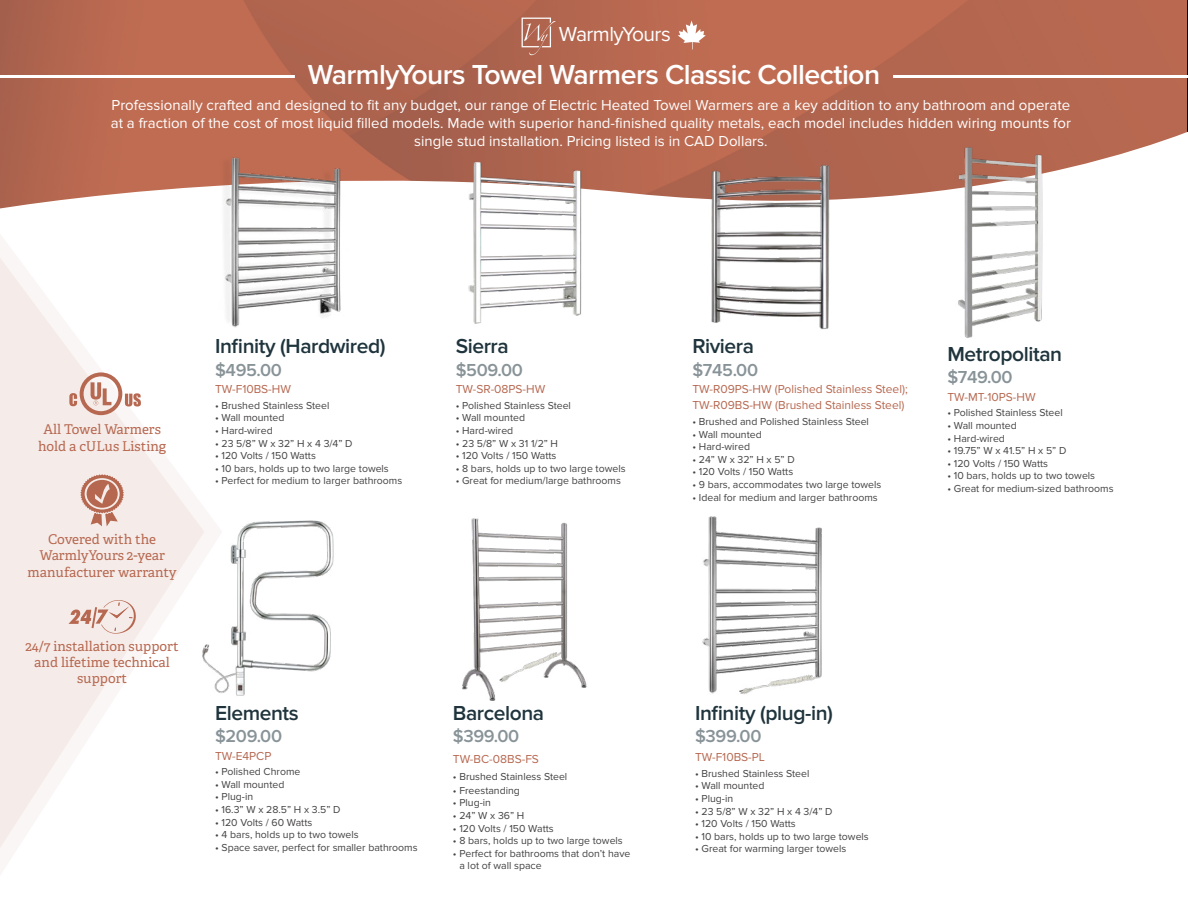
<style>
.page{position:relative;width:1188px;height:918px;background:#fff}
.page>*{position:absolute;margin:0;border:0;box-sizing:border-box;transform-origin:0 0}
.t1{font:600 28.5px "Proxima Nova";letter-spacing:-.02em;color:#fff}
.t2{font:600 21px "Proxima Nova";letter-spacing:-.02em;color:#1f343c}
.t3{font:21px "Proxima Nova";letter-spacing:-.025em;color:#fff}
.t4{font:600 18px "Proxima Nova";letter-spacing:-.02em;color:#889398}
.t5{font:15px/18px "Proxima Nova";color:#fff;text-align:center}
.t6{font:13.5px/16.2px "Adelle PE";color:#b76850;text-align:center}
.t7{font:12px/16.2px "Proxima Nova";color:#b6674f}
.t8{font:10.5px/12.6px "Proxima Nova";color:#444242}
</style>
<div class="page">
<img style="left:0;top:0;width:1187px;height:115px">
<svg style="left:0;top:115px;width:1188px;height:94px;fill:#b86850"></svg>
<hr style="left:0;top:75px;width:295px;height:3px;background:#fff">
<hr style="left:893px;top:75px;width:295px;height:3px;background:#fff">
<svg style="left:522px;top:18px;width:34px;height:37px"></svg>
<img style="left:208px;top:157px;width:156px;height:171px">
<img style="left:452px;top:157px;width:139px;height:167px">
<img style="left:705px;top:161px;width:134px;height:169px">
<img style="left:927px;top:140px;width:143px;height:198px">
<img style="left:222px;top:520px;width:112px;height:176px">
<img style="left:462px;top:518px;width:125px;height:183px">
<img style="left:702px;top:516px;width:120px;height:178px">
<svg style="left:678px;top:21px;width:28px;height:29px"></svg>
<svg style="left:204px;top:216px;width:18px;height:477px"></svg>
<svg style="left:0;top:257px;width:204px;height:591px"></svg>
<svg style="left:68px;top:600px;width:69px;height:34px;background:#e9d2cb"></svg>
<svg style="left:69px;top:372px;width:72px;height:43px"></svg>
<svg style="left:80px;top:474px;width:44px;height:52px;background:#d3a698"></svg>
<h2 class="t3" style="left:559px;top:22px;width:113px">WarmlyYours</h2>
<h1 class="t1" style="left:308px;top:58px;width:574px">WarmlyYours Towel Warmers Classic Collection</h1>
<p class="t5" style="left:111px;top:96px;width:962px">Professionally crafted and designed to fit any budget, our range of Electric Heated Towel Warmers are a key addition to any bathroom and operate at a fraction of the cost of most liquid filled models. Made with superior hand-finished quality metals, each model includes hidden wiring mounts for single stud installation. Pricing listed is in CAD Dollars.</p>
<p class="t6" style="left:38px;top:421px;width:130px">All Towel Warmers hold a cULus Listing</p>
<p class="t6" style="left:28px;top:531px;width:151px">Covered with the<br>WarmlyYours 2-year manufacturer warranty</p>
<p class="t6" style="left:26px;top:637px;width:155px">24/7 installation support and lifetime technical support</p>
<h2 class="t2" style="left:215px;top:334px;width:172px">Infinity (Hardwired)</h2>
<h3 class="t4" style="left:215px;top:359px;width:68px">$495.00</h3>
<p class="t7" style="left:215px;top:381px;width:77px">TW-F10BS-HW</p>
<p class="t8" style="left:215px;top:399px;width:116px">• Brushed Stainless Steel</p>
<p class="t8" style="left:215px;top:412px;width:71px">• Wall mounted</p>
<p class="t8" style="left:215px;top:424px;width:59px">• Hard-wired</p>
<p class="t8" style="left:215px;top:437px;width:139px">• 23 5/8” W x 32” H x 4 3/4” D</p>
<p class="t8" style="left:215px;top:450px;width:102px">• 120 Volts / 150 Watts</p>
<p class="t8" style="left:215px;top:462px;width:175px">• 10 bars, holds up to two large towels</p>
<p class="t8" style="left:215px;top:475px;width:189px">• Perfect for medium to larger bathrooms</p>
<h2 class="t2" style="left:456px;top:334px;width:54px">Sierra</h2>
<h3 class="t4" style="left:456px;top:359px;width:69px">$509.00</h3>
<p class="t7" style="left:456px;top:381px;width:91px">TW-SR-08PS-HW</p>
<p class="t8" style="left:456px;top:399px;width:117px">• Polished Stainless Steel</p>
<p class="t8" style="left:456px;top:412px;width:71px">• Wall mounted</p>
<p class="t8" style="left:456px;top:424px;width:59px">• Hard-wired</p>
<p class="t8" style="left:456px;top:437px;width:104px">• 23 5/8” W x 31 1/2” H</p>
<p class="t8" style="left:456px;top:450px;width:102px">• 120 Volts / 150 Watts</p>
<p class="t8" style="left:456px;top:462px;width:171px">• 8 bars, holds up to two large towels</p>
<p class="t8" style="left:456px;top:475px;width:167px">• Great for medium/large bathrooms</p>
<h2 class="t2" style="left:215px;top:701px;width:85px">Elements</h2>
<h3 class="t4" style="left:215px;top:726px;width:69px">$209.00</h3>
<p class="t7" style="left:215px;top:748px;width:58px">TW-E4PCP</p>
<p class="t8" style="left:215px;top:766px;width:87px">• Polished Chrome</p>
<p class="t8" style="left:215px;top:778px;width:71px">• Wall mounted</p>
<p class="t8" style="left:215px;top:791px;width:40px">• Plug-in</p>
<p class="t8" style="left:215px;top:803px;width:127px">• 16.3” W x 28.5” H x 3.5” D</p>
<p class="t8" style="left:215px;top:816px;width:99px">• 120 Volts / 60 Watts</p>
<p class="t8" style="left:215px;top:829px;width:145px">• 4 bars, holds up to two towels</p>
<p class="t8" style="left:215px;top:841px;width:204px">• Space saver, perfect for smaller bathrooms</p>
<h2 class="t2" style="left:453px;top:701px;width:93px">Barcelona</h2>
<h3 class="t4" style="left:453px;top:726px;width:68px">$399.00</h3>
<p class="t7" style="left:453px;top:751px;width:88px">TW-BC-08BS-FS</p>
<p class="t8" style="left:453px;top:770px;width:116px">• Brushed Stainless Steel</p>
<p class="t8" style="left:453px;top:784px;width:69px">• Freestanding</p>
<p class="t8" style="left:453px;top:797px;width:40px">• Plug-in</p>
<p class="t8" style="left:453px;top:809px;width:73px">• 24” W x 36” H</p>
<p class="t8" style="left:453px;top:822px;width:102px">• 120 Volts / 150 Watts</p>
<p class="t8" style="left:453px;top:835px;width:171px">• 8 bars, holds up to two large towels</p>
<p class="t8" style="left:459px;top:847px;width:173px;text-indent:-6px">• Perfect for bathrooms that don’t have a lot of wall space</p>
<h2 class="t2" style="left:692px;top:334px;width:63px">Riviera</h2>
<h3 class="t4" style="left:692px;top:359px;width:67px">$745.00</h3>
<p class="t7" style="left:692px;top:381px;width:217px">TW-R09PS-HW (Polished Stainless Steel);<br>TW-R09BS-HW (Brushed Stainless Steel)</p>
<p class="t8" style="left:692px;top:415px;width:178px">• Brushed and Polished Stainless Steel</p>
<p class="t8" style="left:692px;top:428px;width:71px">• Wall mounted</p>
<p class="t8" style="left:692px;top:441px;width:59px">• Hard-wired</p>
<p class="t8" style="left:692px;top:453px;width:104px">• 24” W x 32” H x 5” D</p>
<p class="t8" style="left:692px;top:466px;width:102px">• 120 Volts / 150 Watts</p>
<p class="t8" style="left:692px;top:478px;width:190px">• 9 bars, accommodates two large towels</p>
<p class="t8" style="left:692px;top:491px;width:187px">• Ideal for medium and larger bathrooms</p>
<h2 class="t2" style="left:947px;top:342px;width:116px">Metropolitan</h2>
<h3 class="t4" style="left:947px;top:367px;width:67px">$749.00</h3>
<p class="t7" style="left:947px;top:389px;width:90px">TW-MT-10PS-HW</p>
<p class="t8" style="left:947px;top:407px;width:117px">• Polished Stainless Steel</p>
<p class="t8" style="left:947px;top:419px;width:71px">• Wall mounted</p>
<p class="t8" style="left:947px;top:432px;width:59px">• Hard-wired</p>
<p class="t8" style="left:947px;top:444px;width:121px">• 19.75” W x 41.5” H x 5” D</p>
<p class="t8" style="left:947px;top:457px;width:102px">• 120 Volts / 150 Watts</p>
<p class="t8" style="left:947px;top:470px;width:149px">• 10 bars, holds up to two towels</p>
<p class="t8" style="left:947px;top:482px;width:168px">• Great for medium-sized bathrooms</p>
<h2 class="t2" style="left:695px;top:701px;width:139px">Infinity (plug-in)</h2>
<h3 class="t4" style="left:695px;top:726px;width:68px">$399.00</h3>
<p class="t7" style="left:695px;top:749px;width:71px">TW-F10BS-PL</p>
<p class="t8" style="left:695px;top:767px;width:116px">• Brushed Stainless Steel</p>
<p class="t8" style="left:695px;top:780px;width:71px">• Wall mounted</p>
<p class="t8" style="left:695px;top:792px;width:40px">• Plug-in</p>
<p class="t8" style="left:695px;top:805px;width:139px">• 23 5/8” W x 32” H x 4 3/4” D</p>
<p class="t8" style="left:695px;top:817px;width:102px">• 120 Volts / 150 Watts</p>
<p class="t8" style="left:695px;top:830px;width:175px">• 10 bars, holds up to two large towels</p>
<p class="t8" style="left:695px;top:843px;width:153px">• Great for warming larger towels</p>
</div>
